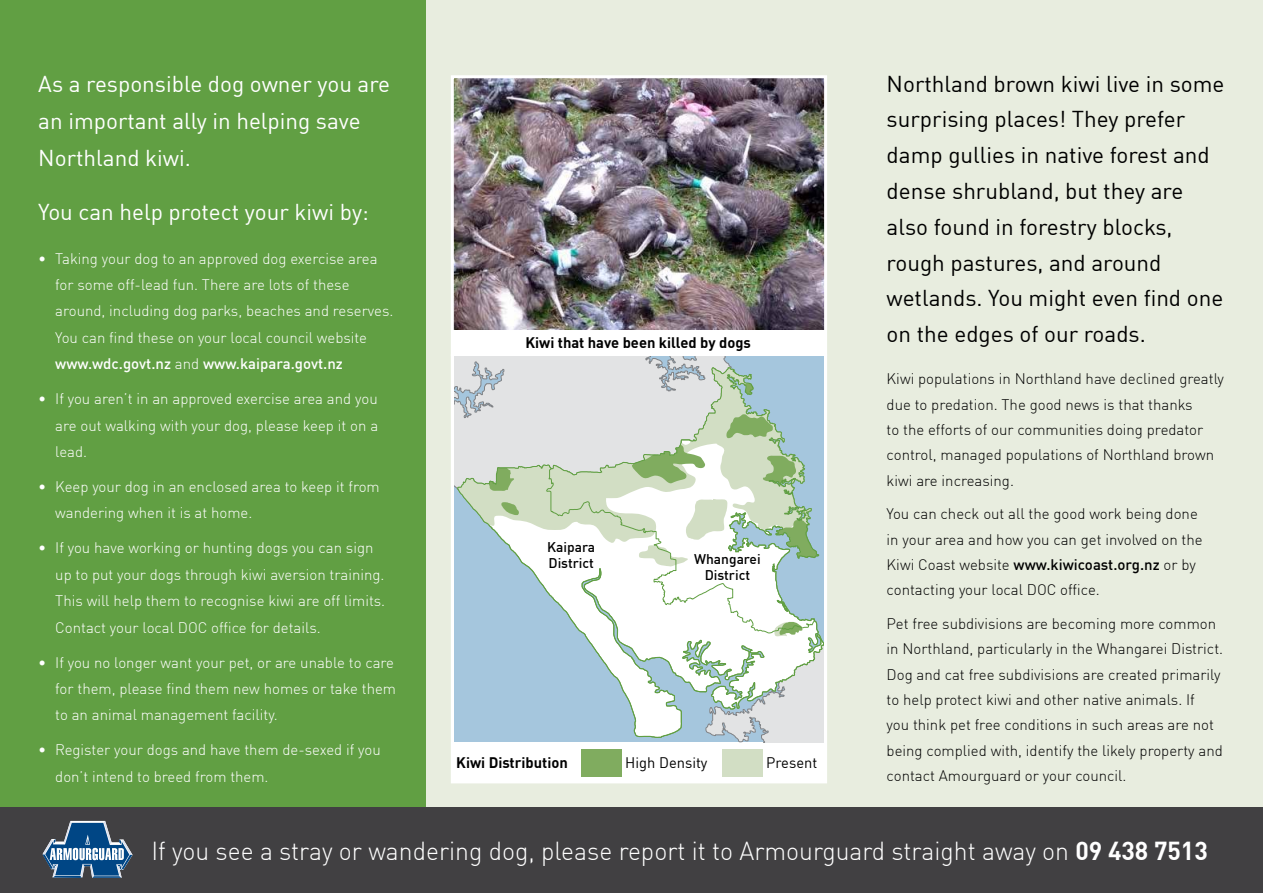
<style>
.page{position:relative;width:1263px;height:893px;background:#fff}
.page>*{position:absolute;margin:0;border:0;box-sizing:border-box;transform-origin:0 0}
.t1{font:300 25.5px "DIN Offc";color:#fff}
.t2{font:22.5px/35.8px "DIN Offc";color:#000}
.t3{font:22.5px/36.9px "DIN Offc";color:#fff}
.t4{font:300 15px/26.4px "DIN Offc";color:#fff}
.t5{font:300 15px/25.3px "DIN Offc";color:#000}
.t6{font:700 15px "DIN Offc";color:#000}
.t7{font:15px "DIN Offc";color:#000}
.t8{font:500 13.8px/16.5px "DIN Offc";color:#000}
.s1{font-weight:500}
.s2{font-weight:700}
</style>
<div class="page">
<div style="left:425px;top:0;width:838px;height:893px;background:#e8eddf"></div>
<div style="left:0;top:0;width:425px;height:819px;background:#619f43"></div>
<div style="left:454px;top:742px;width:370px;height:37px;background:#fff"></div>
<img style="left:455px;top:79px;width:368px;height:251px">
<div style="left:451px;top:75px;width:376px;height:281px;border:3px solid #fff"></div>
<div style="left:0;top:808px;width:1263px;height:85px;background:#414042"></div>
<svg style="left:43px;top:821px;width:90px;height:57px"></svg>
<div style="left:451px;top:354px;width:376px;height:429px;border:6px solid #fff"></div>
<div style="left:581px;top:749px;width:41px;height:28px;background:#80ac5f"></div>
<div style="left:722px;top:749px;width:40px;height:28px;background:#d2dec4"></div>
<svg style="left:705px;top:738px;width:119px;height:4px"></svg>
<svg style="left:454px;top:357px;width:365px;height:279px"></svg>
<svg style="left:457px;top:367px;width:367px;height:371px"></svg>
<div style="left:452px;top:330px;width:373px;height:24px;background:#fff"></div>
<h2 class="t3" style="left:38px;top:65px;width:353px">As a responsible dog owner you are an important ally in helping save<br>Northland kiwi.</h2>
<h2 class="t3" style="left:38px;top:193px;width:332px">You can help protect your kiwi by:</h2>
<p class="t4" style="left:55px;top:245px;width:340px;text-indent:-17px">• Taking your dog to an approved dog exercise area for some off-lead fun. There are lots of these around, including dog parks, beaches and reserves.<br>You can find these on your local council website <span class="s1">www.wdc.govt.nz</span> and <span class="s1">www.kaipara.govt.nz</span></p>
<p class="t4" style="left:55px;top:385px;width:324px;text-align:justify;text-indent:-17px">• If you aren’t in an approved exercise area and you are out walking with your dog, please keep it on a lead.</p>
<p class="t4" style="left:55px;top:473px;width:326px;text-indent:-17px">• Keep your dog in an enclosed area to keep it from wandering when it is at home.</p>
<p class="t4" style="left:55px;top:535px;width:331px;text-indent:-17px">• If you have working or hunting dogs you can sign up to put your dogs through kiwi aversion training.<br>This will help them to recognise kiwi are off limits.<br>Contact your local DOC office for details.</p>
<p class="t4" style="left:55px;top:649px;width:342px;text-indent:-17px">• If you no longer want your pet, or are unable to care for them, please find them new homes or take them to an animal management facility.</p>
<p class="t4" style="left:55px;top:736px;width:327px;text-indent:-17px">• Register your dogs and have them de-sexed if you don’t intend to breed from them.</p>
<p class="t6" style="left:525px;top:333px;width:227px">Kiwi that have been killed by dogs</p>
<p class="t8" style="left:547px;top:538px;width:50px">Kaipara<br>District</p>
<p class="t8" style="left:694px;top:550px;width:68px;text-align:center">Whangarei<br>District</p>
<p class="t6" style="left:456px;top:753px;width:113px">Kiwi Distribution</p>
<p class="t7" style="left:625px;top:753px;width:84px">High Density</p>
<p class="t7" style="left:766px;top:753px;width:53px">Present</p>
<p class="t2" style="left:887px;top:65px;width:339px">Northland brown kiwi live in some surprising places! They prefer damp gullies in native forest and dense shrubland, but they are also found in forestry blocks, rough pastures, and around wetlands. You might even find one on the edges of our roads.</p>
<p class="t5" style="left:887px;top:366px;width:339px">Kiwi populations in Northland have declined greatly due to predation. The good news is that thanks<br>to the efforts of our communities doing predator control, managed populations of Northland brown kiwi are increasing.</p>
<p class="t5" style="left:887px;top:501px;width:318px">You can check out all the good work being done in your area and how you can get involved on the Kiwi Coast website <span class="s1">www.kiwicoast.org.nz</span> or by contacting your local DOC office.</p>
<p class="t5" style="left:887px;top:611px;width:338px">Pet free subdivisions are becoming more common in Northland, particularly in the Whangarei District.<br>Dog and cat free subdivisions are created primarily to help protect kiwi and other native animals. If<br>you think pet free conditions in such areas are not being complied with, identify the likely property and contact Amourguard or your council.</p>
<h1 class="t1" style="left:151px;top:835px;width:1058px">If you see a stray or wandering dog, please report it to Armourguard straight away on <span class="s2">09 438 7513</span></h1>
</div>
